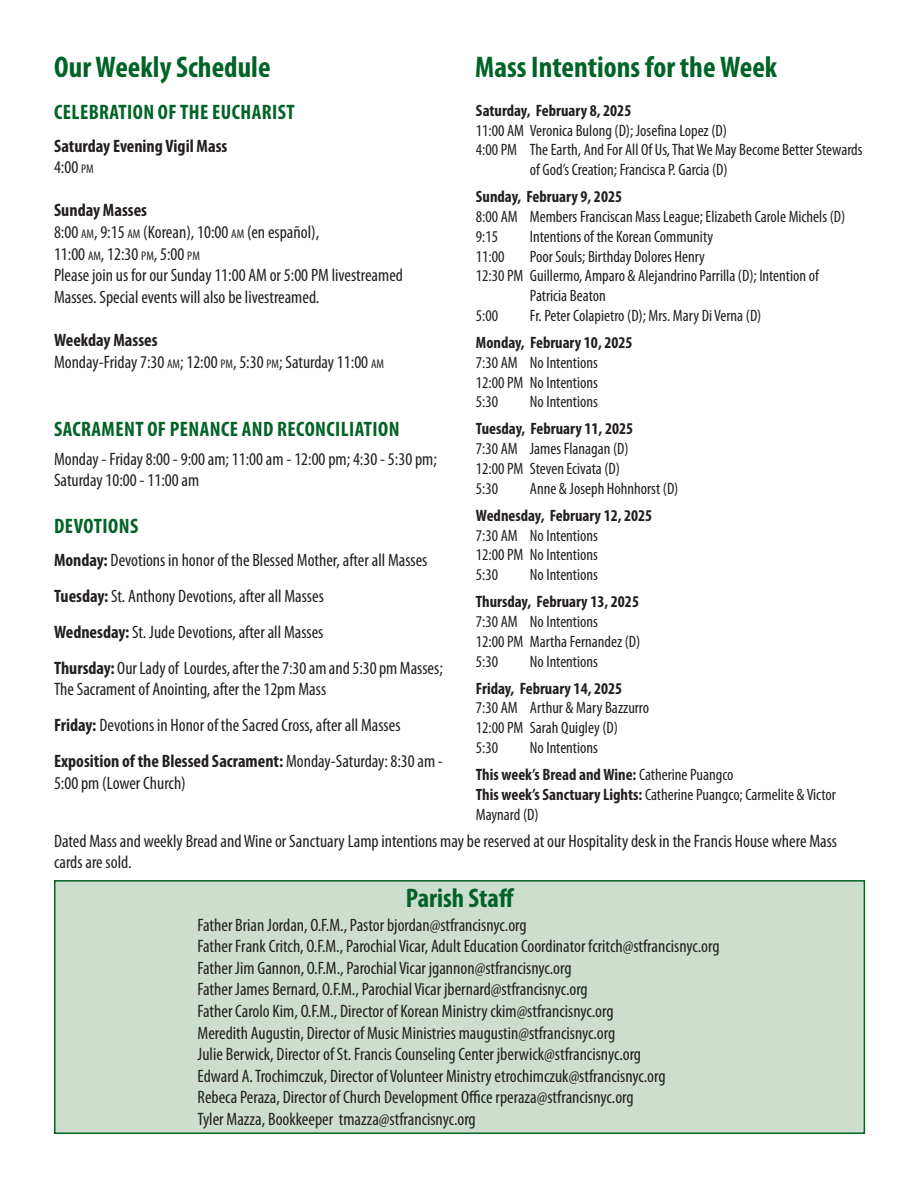
<style>
.page{position:relative;width:918px;height:1188px;background:#fff}
.page>*{position:absolute;margin:0;border:0;box-sizing:border-box;transform-origin:0 0}
.t1{font:700 condensed 30px "Myriad Pro";color:#026326}
.t2{font:700 condensed 27px "Myriad Pro";color:#026326}
.t3{font:700 condensed 21px "Myriad Pro";letter-spacing:.02em;color:#026326}
.Body_txt_left{font:condensed 18px/21.6px "Myriad Pro";color:#231f20}
.t4{font:700 condensed 18px "Myriad Pro";color:#231f20}
.t5{font:condensed 16.5px/19.8px "Myriad Pro";color:#231f20}
.t6{font:700 condensed 16.5px "Myriad Pro";color:#231f20}
.s1{font-size:12.6px}
.s2{font-style:inherit}
.s3{font-weight:700}
.s4{font-weight:400}
</style>
<div class="page">
<div style="left:54px;top:880px;width:811px;height:254px;background:#cdddce;border:2px solid #026326"></div>
<p class="t1" style="left:54px;top:48px;width:218px">Our Weekly Schedule</p>
<p class="t1" style="left:475px;top:48px;width:304px">Mass Intentions for the Week</p>
<p class="t3" style="left:54px;top:99px;width:242px">CELEBRATION OF THE EUCHARIST</p>
<p class="t4" style="left:54px;top:134px;width:175px">Saturday Evening Vigil Mass</p>
<p class="Body_txt_left" style="left:54px;top:156px;width:41px">4:00 <span class="s1">PM</span></p>
<p class="t4" style="left:54px;top:199px;width:95px">Sunday Masses</p>
<p class="Body_txt_left" style="left:54px;top:221px;width:267px">8:00 <span class="s1">AM</span>, 9:15 <span class="s1">AM</span> (Korean), 10:00 <span class="s1">AM</span> (en español),</p>
<p class="Body_txt_left" style="left:54px;top:243px;width:147px">11:00 <span class="s1">AM</span>, 12:30 <span class="s1">PM</span>, 5:00 <span class="s1">PM</span></p>
<p class="Body_txt_left" style="left:54px;top:264px;width:351px">Please join us for our Sunday 11:00 <span class="s2">AM</span> or 5:00 PM livestreamed<br>Masses. Special events will also be livestreamed.</p>
<p class="t4" style="left:54px;top:329px;width:105px">Weekday Masses</p>
<p class="Body_txt_left" style="left:54px;top:351px;width:331px">Monday-Friday 7:30 <span class="s1">AM</span>; 12:00 <span class="s1">PM</span><span class="s2">,</span> 5:30 <span class="s1">PM</span><span class="s2">;</span> Saturday 11:00 <span class="s1">AM</span></p>
<p class="t3" style="left:54px;top:416px;width:347px">SACRAMENT OF PENANCE AND RECONCILIATION</p>
<p class="Body_txt_left" style="left:54px;top:448px;width:384px">Monday - Friday 8:00 - 9:00 am; 11:00 am - 12:00 pm; 4:30 - 5:30 pm;</p>
<p class="Body_txt_left" style="left:54px;top:469px;width:147px">Saturday 10:00 - 11:00 am</p>
<p class="t3" style="left:54px;top:513px;width:86px">DEVOTIONS</p>
<p class="Body_txt_left" style="left:54px;top:549px;width:375px"><span class="s3">Monday:</span> Devotions in honor of the Blessed Mother, after all Masses</p>
<p class="Body_txt_left" style="left:54px;top:585px;width:271px"><span class="s3">Tuesday:</span> St. Anthony Devotions, after all Masses</p>
<p class="Body_txt_left" style="left:54px;top:621px;width:271px"><span class="s3">Wednesday:</span> St. Jude Devotions, after all Masses</p>
<p class="Body_txt_left" style="left:54px;top:657px;width:390px"><span class="s3">Thursday:</span> Our Lady of Lourdes, after the 7:30 am and 5:30 pm Masses;<br>The Sacrament of Anointing, after the 12pm Mass</p>
<p class="Body_txt_left" style="left:54px;top:714px;width:348px"><span class="s3">Friday:</span> Devotions in Honor of the Sacred Cross, after all Masses</p>
<p class="t4" style="left:54px;top:750px;width:390px">Exposition of the Blessed Sacrament: <span class="s4">Monday-Saturday: 8:30 am -</span></p>
<p class="Body_txt_left" style="left:54px;top:772px;width:133px">5:00 pm (Lower Church)</p>
<p class="t6" style="left:476px;top:100px;width:157px">Saturday, February 8, 2025</p>
<p class="t5" style="left:476px;top:120px;width:253px">11:00 AM Veronica Bulong (D); Josefina Lopez (D)</p>
<p class="t5" style="left:530px;top:140px;width:334px;text-indent:-54px">4:00 PM The Earth, And For All Of Us, That We May Become Better Stewards of God’s Creation; Francisca P. Garcia (D)</p>
<p class="t6" style="left:476px;top:186px;width:148px">Sunday, February 9, 2025</p>
<p class="t5" style="left:476px;top:206px;width:371px">8:00 AM Members Franciscan Mass League; Elizabeth Carole Michels (D)</p>
<p class="t5" style="left:476px;top:226px;width:24px">9:15</p>
<p class="t5" style="left:530px;top:226px;width:185px">Intentions of the Korean Community</p>
<p class="t5" style="left:476px;top:246px;width:30px">11:00</p>
<p class="t5" style="left:530px;top:246px;width:177px">Poor Souls; Birthday Dolores Henry</p>
<p class="t5" style="left:530px;top:266px;width:290px;text-indent:-54px">12:30 PM Guillermo, Amparo &amp; Alejandrino Parrilla (D); Intention of<br>Patricia Beaton</p>
<p class="t5" style="left:476px;top:305px;width:24px">5:00</p>
<p class="t5" style="left:530px;top:305px;width:233px">Fr. Peter Colapietro (D); Mrs. Mary Di Verna (D)</p>
<p class="t6" style="left:476px;top:332px;width:158px">Monday, February 10, 2025</p>
<p class="t5" style="left:476px;top:352px;width:124px">7:30 AM No Intentions</p>
<p class="t5" style="left:476px;top:372px;width:124px">12:00 PM No Intentions</p>
<p class="t5" style="left:476px;top:392px;width:24px">5:30</p>
<p class="t5" style="left:530px;top:392px;width:70px">No Intentions</p>
<p class="t6" style="left:476px;top:419px;width:159px">Tuesday, February 11, 2025</p>
<p class="t5" style="left:476px;top:439px;width:154px">7:30 AM James Flanagan (D)</p>
<p class="t5" style="left:476px;top:458px;width:146px">12:00 PM Steven Ecivata (D)</p>
<p class="t5" style="left:476px;top:478px;width:24px">5:30</p>
<p class="t5" style="left:530px;top:478px;width:150px">Anne &amp; Joseph Hohnhorst (D)</p>
<p class="t6" style="left:476px;top:505px;width:178px">Wednesday, February 12, 2025</p>
<p class="t5" style="left:476px;top:525px;width:124px">7:30 AM No Intentions</p>
<p class="t5" style="left:476px;top:545px;width:124px">12:00 PM No Intentions</p>
<p class="t5" style="left:476px;top:565px;width:24px">5:30</p>
<p class="t5" style="left:530px;top:565px;width:70px">No Intentions</p>
<p class="t6" style="left:476px;top:591px;width:165px">Thursday, February 13, 2025</p>
<p class="t5" style="left:476px;top:611px;width:124px">7:30 AM No Intentions</p>
<p class="t5" style="left:476px;top:631px;width:166px">12:00 PM Martha Fernandez (D)</p>
<p class="t5" style="left:476px;top:651px;width:24px">5:30</p>
<p class="t5" style="left:530px;top:651px;width:70px">No Intentions</p>
<p class="t6" style="left:476px;top:678px;width:148px">Friday, February 14, 2025</p>
<p class="t5" style="left:476px;top:698px;width:175px">7:30 AM Arthur &amp; Mary Bazzurro</p>
<p class="t5" style="left:476px;top:718px;width:144px">12:00 PM Sarah Quigley (D)</p>
<p class="t5" style="left:476px;top:737px;width:24px">5:30</p>
<p class="t5" style="left:530px;top:737px;width:70px">No Intentions</p>
<p class="t6" style="left:476px;top:764px;width:259px">This week’s Bread and Wine: <span class="s4">Catherine Puangco</span></p>
<p class="t5" style="left:476px;top:784px;width:362px"><span class="s3">This week’s Sanctuary Lights:</span> Catherine Puangco; Carmelite &amp; Victor</p>
<p class="t5" style="left:476px;top:804px;width:64px">Maynard (D)</p>
<p class="Body_txt_left" style="left:54px;top:830px;width:785px">Dated Mass and weekly Bread and Wine or Sanctuary Lamp intentions may be reserved at our Hospitality desk in the Francis House where Mass cards are sold.</p>
<p class="t2" style="left:406px;top:881px;width:110px">Parish Staff</p>
<p class="Body_txt_left" style="left:198px;top:914px;width:330px">Father Brian Jordan, O.F.M., Pastor bjordan@stfrancisnyc.org</p>
<p class="Body_txt_left" style="left:198px;top:935px;width:523px">Father Frank Critch, O.F.M., Parochial Vicar, Adult Education Coordinator fcritch@stfrancisnyc.org</p>
<p class="Body_txt_left" style="left:198px;top:957px;width:375px">Father Jim Gannon, O.F.M., Parochial Vicar jgannon@stfrancisnyc.org</p>
<p class="Body_txt_left" style="left:198px;top:978px;width:392px">Father James Bernard, O.F.M., Parochial Vicar jbernard@stfrancisnyc.org</p>
<p class="Body_txt_left" style="left:198px;top:1000px;width:417px">Father Carolo Kim, O.F.M., Director of Korean Ministry ckim@stfrancisnyc.org</p>
<p class="Body_txt_left" style="left:198px;top:1022px;width:419px">Meredith Augustin, Director of Music Ministries maugustin@stfrancisnyc.org</p>
<p class="Body_txt_left" style="left:198px;top:1043px;width:445px">Julie Berwick, Director of St. Francis Counseling Center jberwick@stfrancisnyc.org</p>
<p class="Body_txt_left" style="left:198px;top:1065px;width:469px">Edward A. Trochimczuk, Director of Volunteer Ministry etrochimczuk@stfrancisnyc.org</p>
<p class="Body_txt_left" style="left:198px;top:1086px;width:438px">Rebeca Peraza, Director of Church Development Office rperaza@stfrancisnyc.org</p>
<p class="Body_txt_left" style="left:198px;top:1108px;width:280px">Tyler Mazza, Bookkeeper tmazza@stfrancisnyc.org</p>
</div>
